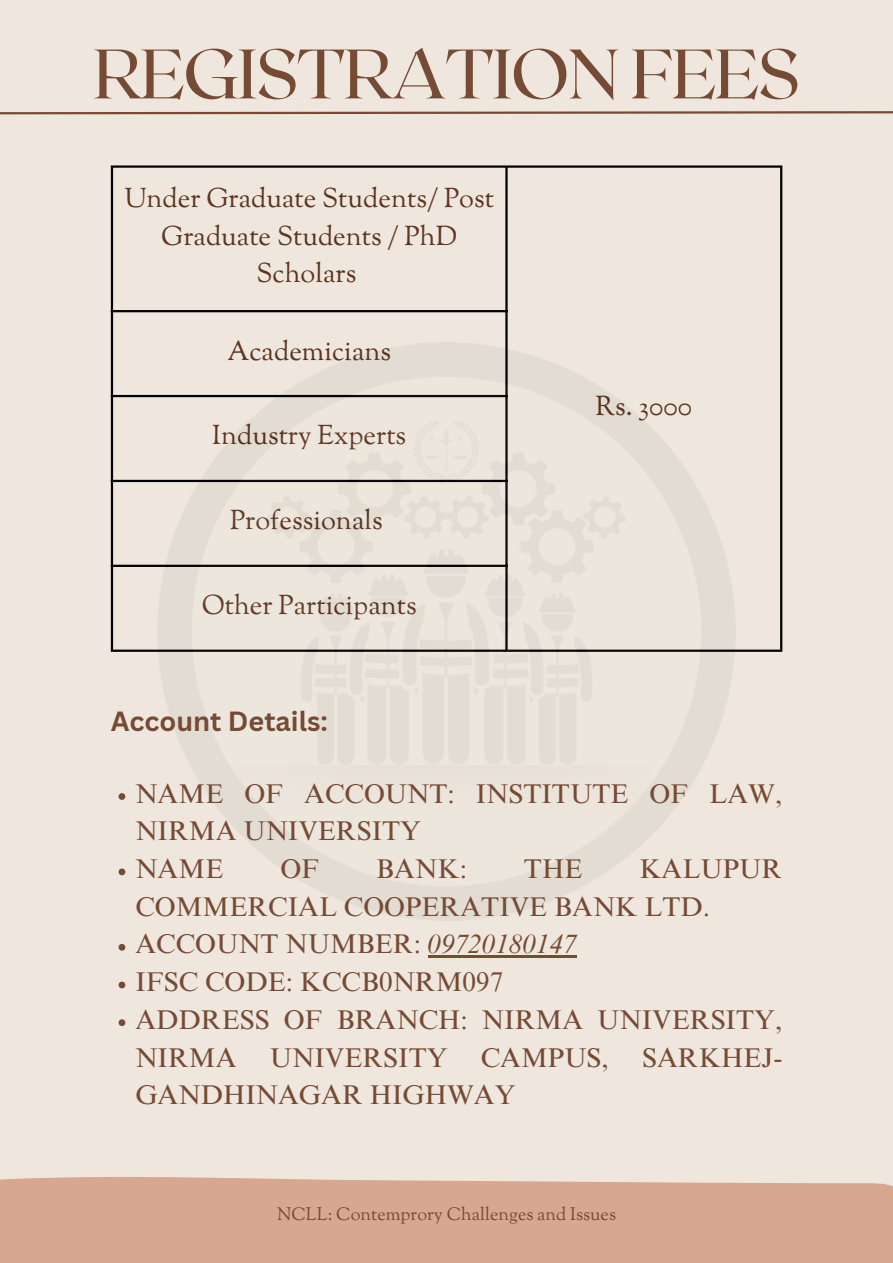
<style>
.page{position:relative;width:893px;height:1263px;background:#efe7dd}
.page>*{position:absolute;margin:0;border:0;box-sizing:border-box;transform-origin:0 0}
.t1{font:69.75px "Roxborough CF";letter-spacing:-.02em;color:#764b36}
.t2{font:27.08px/37.7px "Times NRMT Pro";color:#764b36}
.t3{font:27.08px/37.7px "Sorts Mill Goudy";color:#5c3420;text-align:center}
.t4{font:700 27px "Canva Sans";color:#764b36}
.t5{font:18px "Sorts Mill Goudy";color:#764b36}
.s1{font-style:italic}
</style>
<div class="page">
<div style="left:0;top:1177px;width:893px;height:86px;background:#d8a790"></div>
<svg style="left:0;top:111px;width:893px;height:4px"></svg>
<hr style="left:111px;top:168px;width:2px;height:482px;background:#000">
<hr style="left:505px;top:168px;width:2px;height:482px;background:#000">
<hr style="left:780px;top:168px;width:2px;height:482px;background:#000">
<hr style="left:111px;top:165px;width:671px;height:3px;background:#000">
<hr style="left:111px;top:310px;width:396px;height:2px;background:#000">
<hr style="left:111px;top:395px;width:396px;height:2px;background:#000">
<hr style="left:111px;top:480px;width:396px;height:2px;background:#000">
<hr style="left:111px;top:565px;width:396px;height:2px;background:#000">
<hr style="left:111px;top:650px;width:671px;height:2px;background:#000">
<img style="left:158px;top:343px;width:577px;height:577px">
<svg style="left:119px;top:793px;width:6px;height:7px"></svg>
<svg style="left:119px;top:868px;width:6px;height:7px"></svg>
<svg style="left:119px;top:944px;width:6px;height:7px"></svg>
<hr style="left:428px;top:955px;width:149px;height:2px;background:#764b36">
<svg style="left:119px;top:981px;width:6px;height:7px"></svg>
<svg style="left:119px;top:1019px;width:6px;height:7px"></svg>
<h1 class="t1" style="left:93px;top:29px;width:708px">REGISTRATION FEES</h1>
<p class="t3" style="left:124px;top:182px;width:371px">Under Graduate Students/ Post<br>Graduate Students / PhD<br>Scholars</p>
<p class="t3" style="left:227px;top:334px;width:165px">Academicians</p>
<p class="t3" style="left:212px;top:419px;width:195px">Industry Experts</p>
<p class="t3" style="left:230px;top:504px;width:154px">Professionals</p>
<p class="t3" style="left:202px;top:589px;width:216px">Other Participants</p>
<h2 class="t4" style="left:111px;top:702px;width:219px">Account Details:</h2>
<p class="t3" style="left:595px;top:389px;width:98px">Rs. 3000</p>
<p class="t2" style="left:135px;top:778px;width:648px">NAME OF ACCOUNT: INSTITUTE OF LAW,<br>NIRMA UNIVERSITY</p>
<p class="t2" style="left:135px;top:853px;width:90px">NAME</p>
<p class="t2" style="left:280px;top:853px;width:40px">OF</p>
<p class="t2" style="left:376px;top:853px;width:92px">BANK:</p>
<p class="t2" style="left:524px;top:853px;width:60px">THE</p>
<p class="t2" style="left:135px;top:853px;width:648px;text-indent:504px">KALUPUR<br>COMMERCIAL COOPERATIVE BANK LTD.</p>
<p class="t2" style="left:135px;top:929px;width:443px">ACCOUNT NUMBER: <span class="s1">09720180147</span></p>
<p class="t2" style="left:135px;top:966px;width:369px">IFSC CODE: KCCB0NRM097</p>
<p class="t2" style="left:135px;top:1004px;width:648px;text-align:justify">ADDRESS OF BRANCH: NIRMA UNIVERSITY, NIRMA UNIVERSITY CAMPUS, SARKHEJ-GANDHINAGAR HIGHWAY</p>
<p class="t5" style="left:277px;top:1202px;width:340px">NCLL: Contemprory Challenges and Issues</p>
</div>
